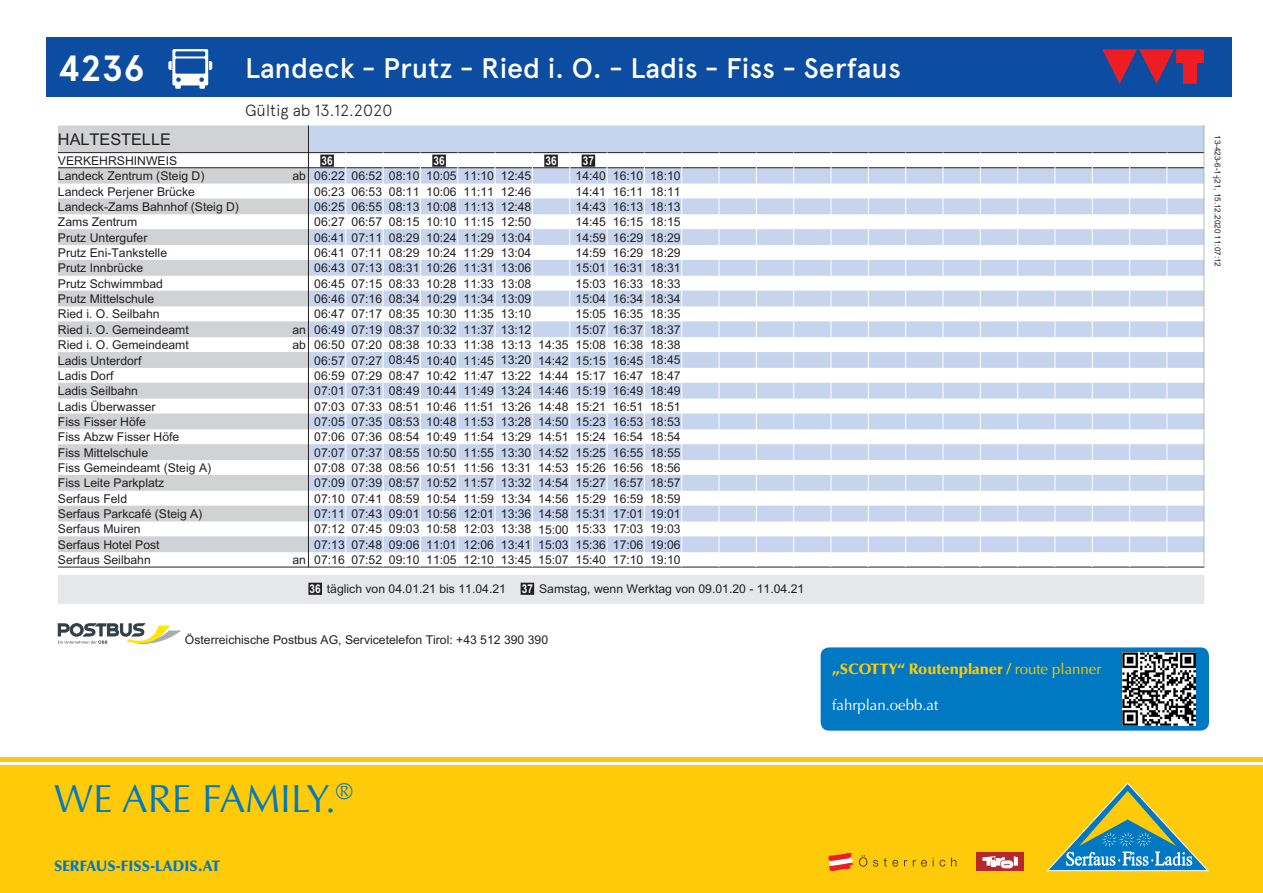
<style>
.page{position:relative;width:1263px;height:893px;background:#fff}
.page>*{position:absolute;margin:0;border:0;box-sizing:border-box;transform-origin:0 0}
.t1{font:39px "Optima LT";color:#0079c2}
.t2{font:700 36.45px "Apercu";color:#fff}
.t3{font:500 28.35px "Apercu";color:#fff}
.t4{font:300 16.2px "Apercu";color:#231f20}
.t5{font:16.2px "Arial";color:#231f20}
.t6{font:900 15px "Optima LT";color:#feca0a}
.t7{font:900 15px "Optima LT";color:#0079c2}
.t8{font:15px "Optima LT";color:#fff}
.t9{font:12.15px/15.3px "Arial";color:#231f20;text-align:justify}
.t10{font:700 12.15px "Arial Narrow";color:#fff}
.t11{font:8.1px "Arial";color:#231f20}
.s1{font-family:"Arial Narrow";font-weight:700;color:#fff}
.s2{font-weight:400}
</style>
<div class="page">
<div style="left:0;top:765px;width:1263px;height:128px;background:#feca0a"></div>
<hr style="left:0;top:757px;width:1263px;height:4px;background:#feca0a">
<div style="left:46px;top:37px;width:1186px;height:60px;background:#0d4da1"></div>
<svg style="left:58px;top:198px;width:1146px;height:16px;background:#cad5e8"></svg>
<svg style="left:58px;top:229px;width:1146px;height:16px;background:#c9d5e7"></svg>
<svg style="left:58px;top:260px;width:1146px;height:16px;background:#c9d5e7"></svg>
<svg style="left:58px;top:291px;width:1146px;height:15px;background:#c8d4e7"></svg>
<svg style="left:58px;top:321px;width:1146px;height:16px;background:#c9d5e8"></svg>
<svg style="left:58px;top:352px;width:1146px;height:16px;background:#c9d4e7"></svg>
<svg style="left:58px;top:383px;width:1146px;height:16px;background:#cad5e8"></svg>
<svg style="left:58px;top:413px;width:1146px;height:16px;background:#cad5e8"></svg>
<svg style="left:58px;top:444px;width:1146px;height:16px;background:#c9d5e7"></svg>
<svg style="left:58px;top:475px;width:1146px;height:16px;background:#c9d5e7"></svg>
<svg style="left:58px;top:506px;width:1146px;height:15px;background:#c8d4e7"></svg>
<svg style="left:58px;top:536px;width:1146px;height:16px;background:#c9d5e8"></svg>
<hr style="left:58px;top:567px;width:1146px;height:1px;background:#231f20">
<hr style="left:308px;top:126px;width:1px;height:441px;background:#231f20">
<hr style="left:345px;top:152px;width:1px;height:415px;background:#fff">
<hr style="left:383px;top:152px;width:1px;height:415px;background:#fff">
<hr style="left:420px;top:152px;width:1px;height:415px;background:#fff">
<hr style="left:457px;top:152px;width:1px;height:415px;background:#fff">
<hr style="left:495px;top:152px;width:1px;height:415px;background:#fff">
<hr style="left:532px;top:152px;width:1px;height:415px;background:#fff">
<hr style="left:569px;top:152px;width:1px;height:415px;background:#fff">
<hr style="left:607px;top:152px;width:1px;height:415px;background:#fff">
<hr style="left:644px;top:152px;width:1px;height:415px;background:#fff">
<hr style="left:681px;top:152px;width:1px;height:415px;background:#fff">
<hr style="left:719px;top:152px;width:1px;height:415px;background:#fff">
<hr style="left:756px;top:152px;width:1px;height:415px;background:#fff">
<hr style="left:793px;top:152px;width:1px;height:415px;background:#fff">
<hr style="left:831px;top:152px;width:1px;height:415px;background:#fff">
<hr style="left:868px;top:152px;width:1px;height:415px;background:#fff">
<hr style="left:905px;top:152px;width:1px;height:415px;background:#fff">
<hr style="left:943px;top:152px;width:1px;height:415px;background:#fff">
<hr style="left:980px;top:152px;width:1px;height:415px;background:#fff">
<hr style="left:1017px;top:152px;width:1px;height:415px;background:#fff">
<hr style="left:1055px;top:152px;width:1px;height:415px;background:#fff">
<hr style="left:1092px;top:152px;width:1px;height:415px;background:#fff">
<hr style="left:1129px;top:152px;width:1px;height:415px;background:#fff">
<hr style="left:1167px;top:152px;width:1px;height:415px;background:#fff">
<svg style="left:58px;top:126px;width:1147px;height:58px"></svg>
<div style="left:58px;top:575px;width:1146px;height:29px;background:#e6e7e9"></div>
<svg style="left:1102px;top:49px;width:102px;height:35px"></svg>
<svg style="left:168px;top:49px;width:44px;height:40px"></svg>
<svg style="left:58px;top:623px;width:122px;height:21px"></svg>
<div style="left:821px;top:647px;width:388px;height:84px;background:#0079c2;border-radius:9px"></div>
<img style="left:1123px;top:653px;width:72px;height:72px">
<svg style="left:1046px;top:782px;width:163px;height:89px"></svg>
<div style="left:976px;top:853px;width:48px;height:18px;background:#b7282e"></div>
<svg style="left:982px;top:856px;width:36px;height:12px"></svg>
<svg style="left:859px;top:855px;width:8px;height:11px"></svg>
<svg style="left:873px;top:858px;width:25px;height:8px"></svg>
<svg style="left:913px;top:860px;width:14px;height:6px"></svg>
<svg style="left:940px;top:860px;width:5px;height:6px"></svg>
<svg style="left:951px;top:858px;width:5px;height:8px"></svg>
<svg style="left:828px;top:853px;width:25px;height:18px"></svg>
<h2 class="t2" style="left:58px;top:47px;width:89px">4236</h2>
<h3 class="t3" style="left:245px;top:51px;width:657px">Landeck - Prutz - Ried i. O. - Ladis - Fiss - Serfaus</h3>
<h3 class="t4" style="left:245px;top:105px;width:149px">Gültig ab 13.12.2020</h3>
<h3 class="t5" style="left:58px;top:131px;width:114px">HALTESTELLE</h3>
<p class="t9" style="left:58px;top:153px;width:148px">VERKEHRSHINWEIS<br>Landeck Zentrum (Steig D)</p>
<p class="t10" style="left:322px;top:154px;width:13px">36</p>
<p class="t9" style="left:314px;top:169px;width:32px">06:22<br>06:23<br>06:25<br>06:27<br>06:41<br>06:41<br>06:43<br>06:45<br>06:46<br>06:47<br>06:49<br>06:50<br>06:57<br>06:59<br>07:01<br>07:03<br>07:05<br>07:06<br>07:07<br>07:08<br>07:09<br>07:10<br>07:11<br>07:12<br>07:13<br>07:16</p>
<p class="t9" style="left:352px;top:169px;width:32px">06:52<br>06:53<br>06:55<br>06:57<br>07:11<br>07:11<br>07:13<br>07:15<br>07:16<br>07:17<br>07:19<br>07:20<br>07:27<br>07:29<br>07:31<br>07:33<br>07:35<br>07:36<br>07:37<br>07:38<br>07:39<br>07:41<br>07:43<br>07:45<br>07:48<br>07:52</p>
<p class="t9" style="left:389px;top:169px;width:32px">08:10<br>08:11<br>08:13<br>08:15<br>08:29<br>08:29<br>08:31<br>08:33<br>08:34<br>08:35<br>08:37<br>08:38<br>08:45<br>08:47<br>08:49<br>08:51<br>08:53<br>08:54<br>08:55<br>08:56<br>08:57<br>08:59<br>09:01<br>09:03<br>09:06<br>09:10</p>
<p class="t10" style="left:433px;top:154px;width:13px">36</p>
<p class="t9" style="left:426px;top:169px;width:32px">10:05<br>10:06<br>10:08<br>10:10<br>10:24<br>10:24<br>10:26<br>10:28<br>10:29<br>10:30<br>10:32<br>10:33<br>10:40<br>10:42<br>10:44<br>10:46<br>10:48<br>10:49<br>10:50<br>10:51<br>10:52<br>10:54<br>10:56<br>10:58<br>11:01<br>11:05</p>
<p class="t9" style="left:464px;top:169px;width:32px">11:10<br>11:11<br>11:13<br>11:15<br>11:29<br>11:29<br>11:31<br>11:33<br>11:34<br>11:35<br>11:37<br>11:38<br>11:45<br>11:47<br>11:49<br>11:51<br>11:53<br>11:54<br>11:55<br>11:56<br>11:57<br>11:59<br>12:01<br>12:03<br>12:06<br>12:10</p>
<p class="t9" style="left:501px;top:169px;width:32px">12:45<br>12:46<br>12:48<br>12:50<br>13:04<br>13:04<br>13:06<br>13:08<br>13:09<br>13:10<br>13:12<br>13:13<br>13:20<br>13:22<br>13:24<br>13:26<br>13:28<br>13:29<br>13:30<br>13:31<br>13:32<br>13:34<br>13:36<br>13:38<br>13:41<br>13:45</p>
<p class="t10" style="left:545px;top:154px;width:13px">36</p>
<p class="t10" style="left:583px;top:154px;width:13px">37</p>
<p class="t9" style="left:575px;top:169px;width:32px">14:40<br>14:41<br>14:43<br>14:45<br>14:59<br>14:59<br>15:01<br>15:03<br>15:04<br>15:05<br>15:07<br>15:08<br>15:15<br>15:17<br>15:19<br>15:21<br>15:23<br>15:24<br>15:25<br>15:26<br>15:27<br>15:29<br>15:31<br>15:33<br>15:36<br>15:40</p>
<p class="t9" style="left:613px;top:169px;width:32px">16:10<br>16:11<br>16:13<br>16:15<br>16:29<br>16:29<br>16:31<br>16:33<br>16:34<br>16:35<br>16:37<br>16:38<br>16:45<br>16:47<br>16:49<br>16:51<br>16:53<br>16:54<br>16:55<br>16:56<br>16:57<br>16:59<br>17:01<br>17:03<br>17:06<br>17:10</p>
<p class="t9" style="left:650px;top:169px;width:32px">18:10<br>18:11<br>18:13<br>18:15<br>18:29<br>18:29<br>18:31<br>18:33<br>18:34<br>18:35<br>18:37<br>18:38<br>18:45<br>18:47<br>18:49<br>18:51<br>18:53<br>18:54<br>18:55<br>18:56<br>18:57<br>18:59<br>19:01<br>19:03<br>19:06<br>19:10</p>
<p class="t9" style="left:292px;top:169px;width:15px">ab</p>
<p class="t9" style="left:58px;top:184px;width:183px;text-align:left">Landeck Perjener Brücke<br>Landeck-Zams Bahnhof (Steig D)<br>Zams Zentrum<br>Prutz Untergufer<br>Prutz Eni-Tankstelle<br>Prutz Innbrücke<br>Prutz Schwimmbad<br>Prutz Mittelschule<br>Ried i. O. Seilbahn<br>Ried i. O. Gemeindeamt</p>
<p class="t9" style="left:292px;top:322px;width:15px">an</p>
<p class="t9" style="left:58px;top:338px;width:132px">Ried i. O. Gemeindeamt</p>
<p class="t9" style="left:292px;top:338px;width:15px">ab</p>
<p class="t9" style="left:58px;top:353px;width:155px;text-align:left">Ladis Unterdorf<br>Ladis Dorf<br>Ladis Seilbahn<br>Ladis Überwasser<br>Fiss Fisser Höfe<br>Fiss Abzw Fisser Höfe<br>Fiss Mittelschule<br>Fiss Gemeindeamt (Steig A)<br>Fiss Leite Parkplatz<br>Serfaus Feld<br>Serfaus Parkcafé (Steig A)<br>Serfaus Muiren<br>Serfaus Hotel Post<br>Serfaus Seilbahn</p>
<p class="t9" style="left:538px;top:338px;width:32px">14:35<br>14:42<br>14:44<br>14:46<br>14:48<br>14:50<br>14:51<br>14:52<br>14:53<br>14:54<br>14:56<br>14:58<br>15:00<br>15:03<br>15:07</p>
<p class="t9" style="left:292px;top:553px;width:15px">an</p>
<p class="t9" style="left:310px;top:581px;width:198px"><span class="s1">36</span> täglich von 04.01.21 bis 11.04.21</p>
<p class="t9" style="left:522px;top:581px;width:284px"><span class="s1">37</span> Samstag, wenn Werktag von 09.01.20 - 11.04.21</p>
<p class="t9" style="left:185px;top:632px;width:365px">Österreichische Postbus AG, Servicetelefon Tirol: +43 512 390 390</p>
<h1 class="t1" style="left:54px;top:776px;width:300px">WE ARE FAMILY.<sup>®</sup></h1>
<p class="t7" style="left:54px;top:857px;width:168px">SERFAUS-FISS-LADIS.AT</p>
<p class="t6" style="left:832px;top:660px;width:271px">„SCOTTY“ Routenplaner / <span class="s2">route planner</span></p>
<p class="t8" style="left:832px;top:696px;width:107px">fahrplan.oebb.at</p>
<p class="t11" style="left:1222px;top:135px;width:133px;rotate:90deg">13-423-6-1-j21, 15.12.2020 11:07:12</p>
</div>
